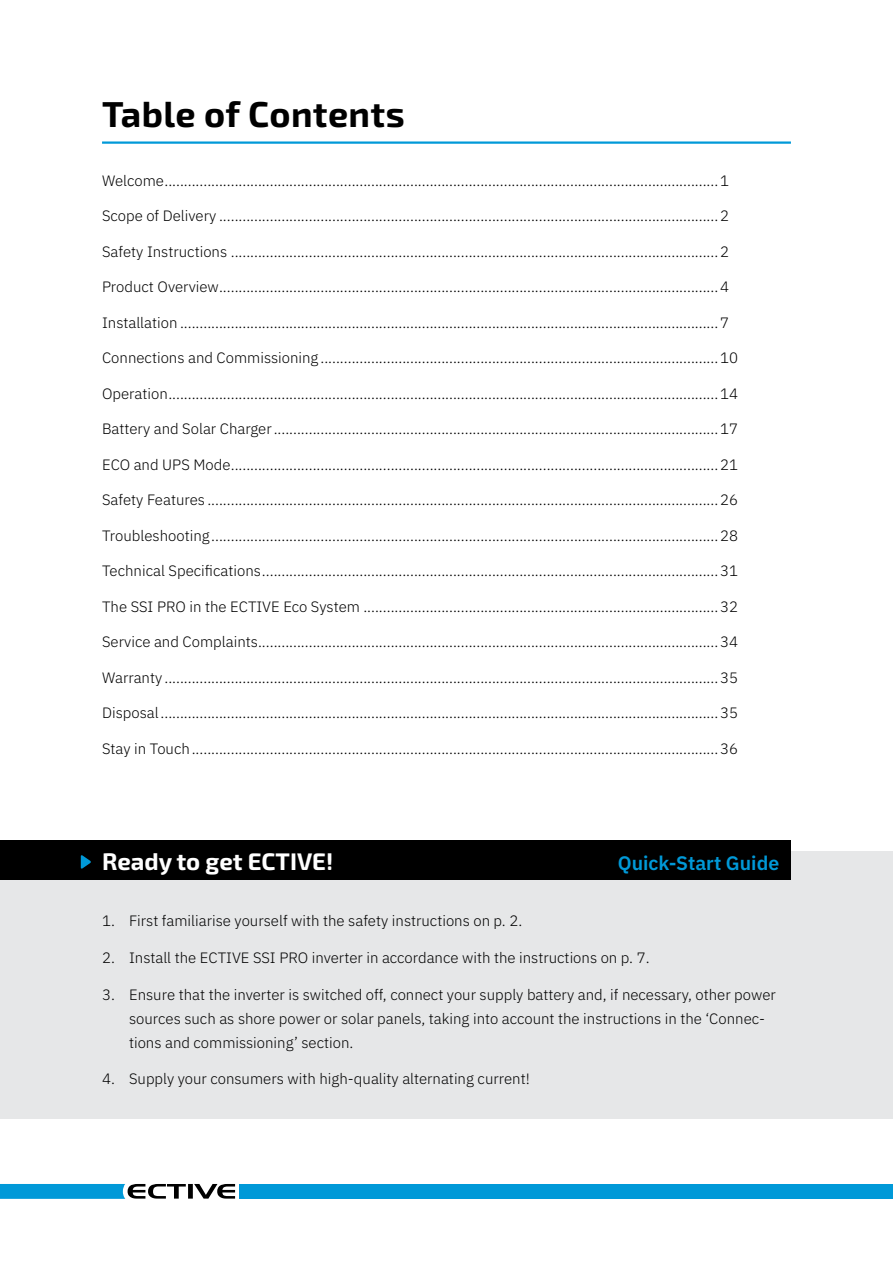
<style>
.page{position:relative;width:893px;height:1263px;background:#fff}
.page>*{position:absolute;margin:0;border:0;box-sizing:border-box;transform-origin:0 0}
.t1{font:700 36px "Exo 2";letter-spacing:.01em;color:#000}
.t2{font:700 24px "Exo 2";color:#fff}
.t3{font:600 19.5px "IBM Plex Sans";color:#0099d8}
.t4{font:300 15px/24px "IBM Plex Sans";color:#000}
</style>
<div class="page">
<svg style="left:0;top:1184px;width:235px;height:15px"></svg>
<div style="left:240px;top:1184px;width:653px;height:15px;background:#0099d8"></div>
<hr style="left:102px;top:141px;width:689px;height:3px;background:#0099d8">
<div style="left:0;top:851px;width:893px;height:267px;background:#e6e7e8"></div>
<div style="left:0;top:840px;width:791px;height:40px;background:#000"></div>
<svg style="left:81px;top:855px;width:10px;height:14px"></svg>
<h1 class="t1" style="left:102px;top:93px;width:304px">Table of Contents</h1>
<p class="t4" style="left:102px;top:167px;width:628px">Welcome..............................................................................................................................................1</p>
<p class="t4" style="left:102px;top:203px;width:628px">Scope of Delivery ................................................................................................................................2</p>
<p class="t4" style="left:102px;top:238px;width:628px">Safety Instructions .............................................................................................................................2</p>
<p class="t4" style="left:102px;top:274px;width:628px">Product Overview................................................................................................................................4</p>
<p class="t4" style="left:102px;top:309px;width:628px">Installation ..........................................................................................................................................7</p>
<p class="t4" style="left:102px;top:345px;width:637px">Connections and Commissioning......................................................................................................10</p>
<p class="t4" style="left:102px;top:380px;width:637px">Operation.............................................................................................................................................14</p>
<p class="t4" style="left:102px;top:416px;width:637px">Battery and Solar Charger..................................................................................................................17</p>
<p class="t4" style="left:102px;top:451px;width:637px">ECO and UPS Mode.............................................................................................................................21</p>
<p class="t4" style="left:102px;top:487px;width:637px">Safety Features ...................................................................................................................................26</p>
<p class="t4" style="left:102px;top:522px;width:637px">Troubleshooting..................................................................................................................................28</p>
<p class="t4" style="left:102px;top:558px;width:637px">Technical Specifications.....................................................................................................................31</p>
<p class="t4" style="left:102px;top:593px;width:637px">The SSI PRO in the ECTIVE Eco System ...........................................................................................32</p>
<p class="t4" style="left:102px;top:629px;width:637px">Service and Complaints......................................................................................................................34</p>
<p class="t4" style="left:102px;top:664px;width:637px">Warranty ..............................................................................................................................................35</p>
<p class="t4" style="left:102px;top:700px;width:637px">Disposal...............................................................................................................................................35</p>
<p class="t4" style="left:102px;top:735px;width:637px">Stay in Touch.......................................................................................................................................36</p>
<h2 class="t2" style="left:102px;top:847px;width:233px">Ready to get ECTIVE!</h2>
<h3 class="t3" style="left:618px;top:848px;width:163px">Quick-Start Guide</h3>
<p class="t4" style="left:102px;top:907px;width:422px">1. First familiarise yourself with the safety instructions on p. 2.</p>
<p class="t4" style="left:102px;top:944px;width:549px">2. Install the ECTIVE SSI PRO inverter in accordance with the instructions on p. 7.</p>
<p class="t4" style="left:129px;top:981px;width:648px;text-indent:-27px">3. Ensure that the inverter is switched off, connect your supply battery and, if necessary, other power sources such as shore power or solar panels, taking into account the instructions in the ‘Connec&shy;tions and commissioning’ section.</p>
<p class="t4" style="left:102px;top:1066px;width:429px">4. Supply your consumers with high-quality alternating current!</p>
</div>
